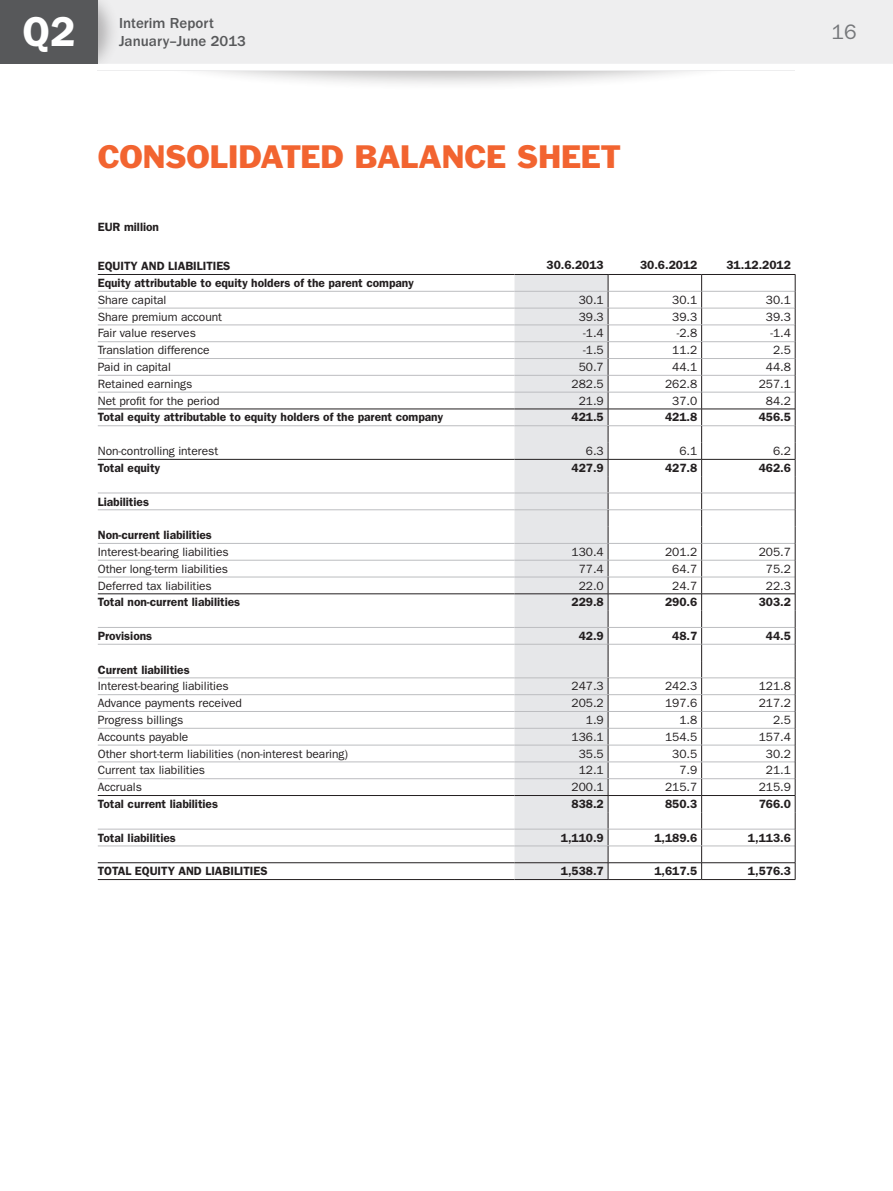
<style>
.page{position:relative;width:893px;height:1191px;background:#fff}
.page>*{position:absolute;margin:0;border:0;box-sizing:border-box;transform-origin:0 0}
.t1{font:600 42px "ITC Franklin Gothic Std";color:#fff}
.t2{font:30px "Franklin Gothic Std";letter-spacing:-.01em;color:#f26430}
.t3{font:21px "ITC Franklin Gothic Std";color:#76787b}
.t4{font:500 15px/18px "ITC Franklin Gothic Std";color:#57585a}
.Table_1_le{font:12px "ITC Franklin Gothic Std";letter-spacing:-.005em;color:#231f20}
.Table_1_le_bold{font:600 12px "ITC Franklin Gothic Std";letter-spacing:-.005em;color:#231f20}
.Table_2_ri{font:12px "ITC Franklin Gothic Std";letter-spacing:-.005em;color:#231f20}
.Table_2_ri_bold{font:600 12px "ITC Franklin Gothic Std";letter-spacing:-.005em;color:#231f20}
</style>
<div class="page">
<div style="left:138px;top:3px;width:623px;height:88px;background:#231f20;opacity:.3"></div>
<div style="left:0;top:53px;width:893px;height:17px;background:#fff"></div>
<div style="left:120px;top:0;width:773px;height:64px;background:#eeeeef"></div>
<div style="left:98px;top:0;width:22px;height:64px;background:#231f20;opacity:.3"></div>
<hr style="left:98px;top:879px;width:416px;height:1px;background:#231f20">
<hr style="left:514px;top:879px;width:94px;height:1px;background:#231f20">
<hr style="left:608px;top:879px;width:94px;height:1px;background:#231f20">
<hr style="left:702px;top:879px;width:93px;height:1px;background:#231f20">
<svg style="left:98px;top:274px;width:698px;height:605px"></svg>
<hr style="left:98px;top:274px;width:416px;height:1px;background:#231f20">
<div style="left:0;top:0;width:98px;height:64px;background:#57585a"></div>
<h1 class="t1" style="left:22px;top:7px;width:54px">Q2</h1>
<p class="t4" style="left:119px;top:14px;width:129px">Interim Report<br>January–June 2013</p>
<p class="t2" style="left:98px;top:138px;width:524px">CONSOLIDATED BALANCE SHEET</p>
<p class="Table_1_le_bold" style="left:98px;top:220px;width:63px">EUR million</p>
<p class="Table_1_le_bold" style="left:98px;top:259px;width:134px">EQUITY AND LIABILITIES</p>
<p class="Table_2_ri_bold" style="left:546px;top:258px;width:59px">30.6.2013</p>
<p class="Table_2_ri_bold" style="left:640px;top:258px;width:59px">30.6.2012</p>
<p class="Table_2_ri_bold" style="left:726px;top:258px;width:66px">31.12.2012</p>
<p class="Table_1_le_bold" style="left:98px;top:276px;width:318px">Equity attributable to equity holders of the parent company</p>
<p class="Table_1_le" style="left:98px;top:293px;width:70px">Share capital</p>
<p class="Table_2_ri" style="left:579px;top:293px;width:27px">30.1</p>
<p class="Table_2_ri" style="left:672px;top:293px;width:27px">30.1</p>
<p class="Table_2_ri" style="left:766px;top:293px;width:27px">30.1</p>
<p class="Table_1_le" style="left:98px;top:310px;width:126px">Share premium account</p>
<p class="Table_2_ri" style="left:579px;top:310px;width:27px">39.3</p>
<p class="Table_2_ri" style="left:672px;top:310px;width:27px">39.3</p>
<p class="Table_2_ri" style="left:766px;top:310px;width:27px">39.3</p>
<p class="Table_1_le" style="left:98px;top:326px;width:100px">Fair value reserves</p>
<p class="Table_2_ri" style="left:583px;top:326px;width:22px">-1.4</p>
<p class="Table_2_ri" style="left:677px;top:326px;width:22px">-2.8</p>
<p class="Table_2_ri" style="left:770px;top:326px;width:22px">-1.4</p>
<p class="Table_1_le" style="left:98px;top:343px;width:113px">Translation difference</p>
<p class="Table_2_ri" style="left:583px;top:343px;width:22px">-1.5</p>
<p class="Table_2_ri" style="left:672px;top:343px;width:27px">11.2</p>
<p class="Table_2_ri" style="left:773px;top:343px;width:19px">2.5</p>
<p class="Table_1_le" style="left:98px;top:360px;width:75px">Paid in capital</p>
<p class="Table_2_ri" style="left:579px;top:360px;width:27px">50.7</p>
<p class="Table_2_ri" style="left:672px;top:360px;width:27px">44.1</p>
<p class="Table_2_ri" style="left:766px;top:360px;width:27px">44.8</p>
<p class="Table_1_le" style="left:98px;top:377px;width:96px">Retained earnings</p>
<p class="Table_2_ri" style="left:572px;top:377px;width:34px">282.5</p>
<p class="Table_2_ri" style="left:665px;top:377px;width:34px">262.8</p>
<p class="Table_2_ri" style="left:759px;top:377px;width:34px">257.1</p>
<p class="Table_1_le" style="left:98px;top:394px;width:123px">Net profit for the period</p>
<p class="Table_2_ri" style="left:579px;top:394px;width:27px">21.9</p>
<p class="Table_2_ri" style="left:672px;top:394px;width:27px">37.0</p>
<p class="Table_2_ri" style="left:766px;top:394px;width:27px">84.2</p>
<p class="Table_1_le_bold" style="left:98px;top:410px;width:347px">Total equity attributable to equity holders of the parent company</p>
<p class="Table_2_ri_bold" style="left:572px;top:410px;width:34px">421.5</p>
<p class="Table_2_ri_bold" style="left:665px;top:410px;width:34px">421.8</p>
<p class="Table_2_ri_bold" style="left:759px;top:410px;width:34px">456.5</p>
<p class="Table_1_le" style="left:98px;top:444px;width:122px">Non-controlling interest</p>
<p class="Table_2_ri" style="left:586px;top:444px;width:19px">6.3</p>
<p class="Table_2_ri" style="left:679px;top:444px;width:19px">6.1</p>
<p class="Table_2_ri" style="left:773px;top:444px;width:19px">6.2</p>
<p class="Table_1_le_bold" style="left:98px;top:461px;width:64px">Total equity</p>
<p class="Table_2_ri_bold" style="left:572px;top:461px;width:34px">427.9</p>
<p class="Table_2_ri_bold" style="left:665px;top:461px;width:34px">427.8</p>
<p class="Table_2_ri_bold" style="left:759px;top:461px;width:34px">462.6</p>
<p class="Table_1_le_bold" style="left:98px;top:494px;width:53px">Liabilities</p>
<p class="Table_1_le_bold" style="left:98px;top:528px;width:116px">Non-current liabilities</p>
<p class="Table_1_le" style="left:98px;top:545px;width:133px">Interest-bearing liabilities</p>
<p class="Table_2_ri" style="left:572px;top:545px;width:34px">130.4</p>
<p class="Table_2_ri" style="left:665px;top:545px;width:34px">201.2</p>
<p class="Table_2_ri" style="left:759px;top:545px;width:34px">205.7</p>
<p class="Table_1_le" style="left:98px;top:562px;width:132px">Other long-term liabilities</p>
<p class="Table_2_ri" style="left:579px;top:562px;width:27px">77.4</p>
<p class="Table_2_ri" style="left:672px;top:562px;width:27px">64.7</p>
<p class="Table_2_ri" style="left:766px;top:562px;width:27px">75.2</p>
<p class="Table_1_le" style="left:98px;top:578px;width:116px">Deferred tax liabilities</p>
<p class="Table_2_ri" style="left:579px;top:578px;width:27px">22.0</p>
<p class="Table_2_ri" style="left:672px;top:578px;width:27px">24.7</p>
<p class="Table_2_ri" style="left:766px;top:578px;width:27px">22.3</p>
<p class="Table_1_le_bold" style="left:98px;top:595px;width:144px">Total non-current liabilities</p>
<p class="Table_2_ri_bold" style="left:572px;top:595px;width:34px">229.8</p>
<p class="Table_2_ri_bold" style="left:665px;top:595px;width:34px">290.6</p>
<p class="Table_2_ri_bold" style="left:759px;top:595px;width:34px">303.2</p>
<p class="Table_1_le_bold" style="left:98px;top:629px;width:56px">Provisions</p>
<p class="Table_2_ri_bold" style="left:579px;top:629px;width:27px">42.9</p>
<p class="Table_2_ri_bold" style="left:672px;top:629px;width:27px">48.7</p>
<p class="Table_2_ri_bold" style="left:766px;top:629px;width:27px">44.5</p>
<p class="Table_1_le_bold" style="left:98px;top:662px;width:93px">Current liabilities</p>
<p class="Table_1_le" style="left:98px;top:679px;width:133px">Interest-bearing liabilities</p>
<p class="Table_2_ri" style="left:572px;top:679px;width:34px">247.3</p>
<p class="Table_2_ri" style="left:665px;top:679px;width:34px">242.3</p>
<p class="Table_2_ri" style="left:759px;top:679px;width:34px">121.8</p>
<p class="Table_1_le" style="left:98px;top:696px;width:146px">Advance payments received</p>
<p class="Table_2_ri" style="left:572px;top:696px;width:34px">205.2</p>
<p class="Table_2_ri" style="left:665px;top:696px;width:34px">197.6</p>
<p class="Table_2_ri" style="left:759px;top:696px;width:34px">217.2</p>
<p class="Table_1_le" style="left:98px;top:713px;width:87px">Progress billings</p>
<p class="Table_2_ri" style="left:586px;top:713px;width:19px">1.9</p>
<p class="Table_2_ri" style="left:679px;top:713px;width:19px">1.8</p>
<p class="Table_2_ri" style="left:773px;top:713px;width:19px">2.5</p>
<p class="Table_1_le" style="left:98px;top:730px;width:92px">Accounts payable</p>
<p class="Table_2_ri" style="left:572px;top:730px;width:34px">136.1</p>
<p class="Table_2_ri" style="left:665px;top:730px;width:34px">154.5</p>
<p class="Table_2_ri" style="left:759px;top:730px;width:34px">157.4</p>
<p class="Table_1_le" style="left:98px;top:746px;width:252px">Other short-term liabilities (non-interest bearing)</p>
<p class="Table_2_ri" style="left:579px;top:746px;width:27px">35.5</p>
<p class="Table_2_ri" style="left:672px;top:746px;width:27px">30.5</p>
<p class="Table_2_ri" style="left:766px;top:746px;width:27px">30.2</p>
<p class="Table_1_le" style="left:98px;top:763px;width:109px">Current tax liabilities</p>
<p class="Table_2_ri" style="left:579px;top:763px;width:27px">12.1</p>
<p class="Table_2_ri" style="left:679px;top:763px;width:19px">7.9</p>
<p class="Table_2_ri" style="left:766px;top:763px;width:27px">21.1</p>
<p class="Table_1_le" style="left:98px;top:780px;width:46px">Accruals</p>
<p class="Table_2_ri" style="left:572px;top:780px;width:34px">200.1</p>
<p class="Table_2_ri" style="left:665px;top:780px;width:34px">215.7</p>
<p class="Table_2_ri" style="left:759px;top:780px;width:34px">215.9</p>
<p class="Table_1_le_bold" style="left:98px;top:797px;width:122px">Total current liabilities</p>
<p class="Table_2_ri_bold" style="left:572px;top:797px;width:34px">838.2</p>
<p class="Table_2_ri_bold" style="left:665px;top:797px;width:34px">850.3</p>
<p class="Table_2_ri_bold" style="left:759px;top:797px;width:34px">766.0</p>
<p class="Table_1_le_bold" style="left:98px;top:830px;width:80px">Total liabilities</p>
<p class="Table_2_ri_bold" style="left:561px;top:830px;width:44px">1,110.9</p>
<p class="Table_2_ri_bold" style="left:654px;top:830px;width:44px">1,189.6</p>
<p class="Table_2_ri_bold" style="left:748px;top:830px;width:44px">1,113.6</p>
<p class="Table_1_le_bold" style="left:98px;top:864px;width:171px">TOTAL EQUITY AND LIABILITIES</p>
<p class="Table_2_ri_bold" style="left:561px;top:864px;width:44px">1,538.7</p>
<p class="Table_2_ri_bold" style="left:654px;top:864px;width:44px">1,617.5</p>
<p class="Table_2_ri_bold" style="left:748px;top:864px;width:44px">1,576.3</p>
<h3 class="t3" style="left:831px;top:20px;width:27px">16</h3>
</div>
